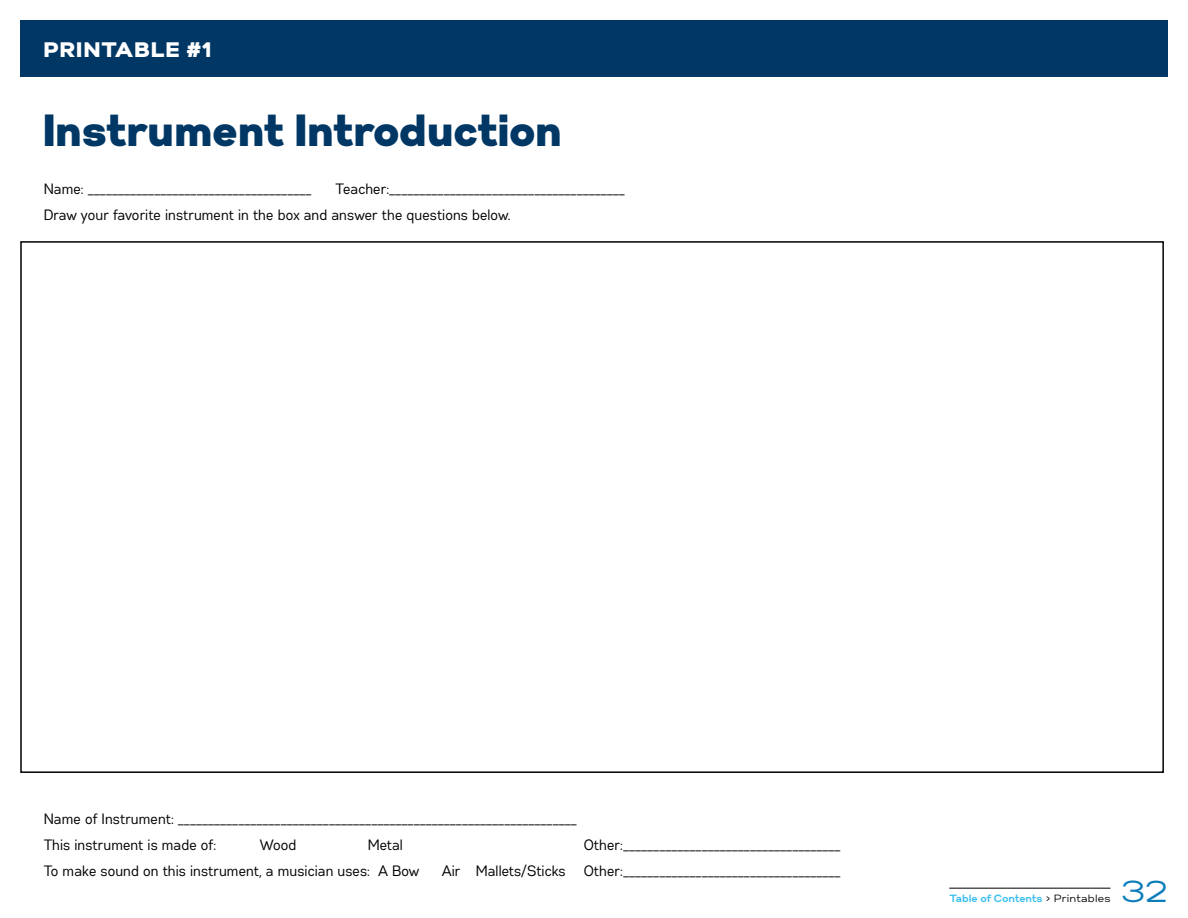
<style>
.page{position:relative;width:1188px;height:918px;background:#fff}
.page>*{position:absolute;margin:0;border:0;box-sizing:border-box;transform-origin:0 0}
.t1{font:900 45px "Gabriel Orchestra";color:#003764}
.t2{font:30px "Gabriel Orchestra Normal";color:#0b7dbb}
.t3{font:900 21px "Gabriel Orchestra";letter-spacing:.065em;color:#fff}
.t4{font:15px/26.2px "Gabriel Orchestra Cond Normal";letter-spacing:.01em;color:#000}
.t5{font:700 10.5px "Gabriel Orchestra";letter-spacing:.02em;color:#3bbfef}
.s1{font-family:"Gabriel Orchestra Normal";font-weight:400;color:#000}
</style>
<div class="page">
<hr style="left:949px;top:888px;width:162px;height:1px;background:#000">
<div style="left:20px;top:20px;width:1148px;height:57px;background:#003764"></div>
<h3 class="t3" style="left:44px;top:37px;width:169px">PRINTABLE #1</h3>
<h1 class="t1" style="left:44px;top:104px;width:521px">Instrument Introduction</h1>
<p class="t4" style="left:44px;top:176px;width:269px">Name: _____________________________________</p>
<p class="t4" style="left:44px;top:176px;width:583px;text-indent:292px">Teacher:_______________________________________<br>Draw your favorite instrument in the box and answer the questions below.</p>
<p class="t4" style="left:44px;top:806px;width:535px">Name of Instrument: __________________________________________________________________<br>This instrument is made of:</p>
<p class="t4" style="left:260px;top:832px;width:38px">Wood</p>
<p class="t4" style="left:368px;top:832px;width:37px">Metal</p>
<p class="t4" style="left:584px;top:832px;width:258px">Other:____________________________________</p>
<p class="t4" style="left:44px;top:858px;width:377px">To make sound on this instrument, a musician uses: A Bow</p>
<p class="t4" style="left:442px;top:858px;width:400px">Air Mallets/Sticks Other:____________________________________</p>
<p class="t5" style="left:950px;top:892px;width:162px">Table of Contents <span class="s1">&gt; Printables</span></p>
<h2 class="t2" style="left:1121px;top:874px;width:48px">32</h2>
</div>
